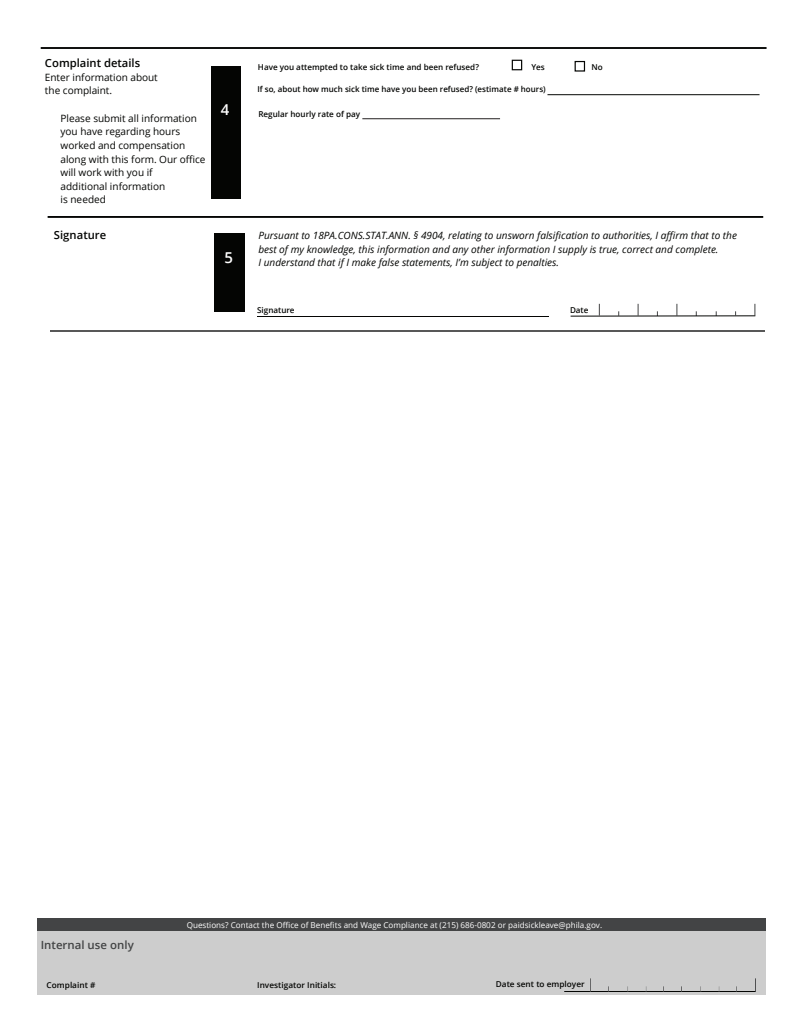
<style>
.page{position:relative;width:810px;height:1035px;background:#fff}
.page>*{position:absolute;margin:0;border:0;box-sizing:border-box;transform-origin:0 0}
.t1{font:600 15px "Open Sans";color:#fff}
.t2{font:600 11.25px "Open Sans";color:#040503}
.t3{font:600 11.25px "Open Sans";letter-spacing:.005em;color:#434445}
.t4{font:italic 10px/13.5px "Open Sans";color:#040503}
.t5{font:10px/13.6px "Open Sans";color:#040503}
.t6{font:600 8.12px "Open Sans";color:#040503}
.t7{font:8.12px "Open Sans";color:#fff}
</style>
<div class="page">
<div style="left:37px;top:918px;width:728px;height:13px;background:#434445"></div>
<div style="left:211px;top:67px;width:30px;height:132px;background:#040503"></div>
<div style="left:512px;top:60px;width:10px;height:10px;border:1px solid #040503"></div>
<div style="left:575px;top:61px;width:10px;height:11px;border:1px solid #040503"></div>
<hr style="left:547px;top:94px;width:213px;height:1px;background:#040503">
<hr style="left:41px;top:47px;width:726px;height:2px;background:#040503">
<hr style="left:362px;top:118px;width:138px;height:1px;background:#231f20">
<div style="left:215px;top:233px;width:30px;height:78px;background:#040503"></div>
<hr style="left:257px;top:316px;width:291px;height:1px;background:#040503">
<svg style="left:755px;top:304px;width:1px;height:12px"></svg>
<svg style="left:599px;top:304px;width:1px;height:12px"></svg>
<svg style="left:638px;top:304px;width:1px;height:12px"></svg>
<svg style="left:677px;top:304px;width:1px;height:12px"></svg>
<hr style="left:571px;top:316px;width:184px;height:1px;background:#040503">
<hr style="left:50px;top:330px;width:715px;height:2px;background:#585858">
<div style="left:37px;top:931px;width:728px;height:63px;background:#cdcdcd"></div>
<img style="left:590px;top:978px;width:147px;height:13px">
<hr style="left:48px;top:216px;width:715px;height:2px;background:#040503">
<p class="t2" style="left:45px;top:55px;width:97px">Complaint details</p>
<p class="t5" style="left:45px;top:70px;width:114px">Enter information about the complaint.</p>
<p class="t5" style="left:61px;top:111px;width:146px">Please submit all information you have regarding hours worked and compensation along with this form. Our office will work with you if<br>additional information<br>is needed</p>
<h1 class="t1" style="left:221px;top:99px;width:10px">4</h1>
<p class="t6" style="left:258px;top:61px;width:223px">Have you attempted to take sick time and been refused?</p>
<p class="t6" style="left:532px;top:61px;width:15px">Yes</p>
<p class="t6" style="left:592px;top:62px;width:13px">No</p>
<p class="t6" style="left:258px;top:84px;width:290px">If so, about how much sick time have you been refused? (estimate # hours)</p>
<p class="t6" style="left:258px;top:108px;width:103px">Regular hourly rate of pay</p>
<p class="t2" style="left:54px;top:228px;width:54px">Signature</p>
<p class="t4" style="left:258px;top:229px;width:480px">Pursuant to 18PA.CONS.STAT.ANN. § 4904, relating to unsworn falsification to authorities, I affirm that to the best of my knowledge, this information and any other information I supply is true, correct and complete.<br>I understand that if I make false statements, I’m subject to penalties.</p>
<p class="t6" style="left:257px;top:304px;width:39px">Signature</p>
<p class="t6" style="left:570px;top:304px;width:20px">Date</p>
<h1 class="t1" style="left:224px;top:247px;width:10px">5</h1>
<p class="t3" style="left:41px;top:937px;width:95px">Internal use only</p>
<p class="t7" style="left:187px;top:920px;width:417px">Questions? Contact the Office of Benefits and Wage Compliance at (215) 686-0802 or paidsickleave@phila.gov.</p>
<p class="t6" style="left:47px;top:979px;width:50px">Complaint #</p>
<p class="t6" style="left:257px;top:979px;width:80px">Investigator Initials:</p>
<p class="t6" style="left:496px;top:979px;width:90px">Date sent to employer</p>
</div>
